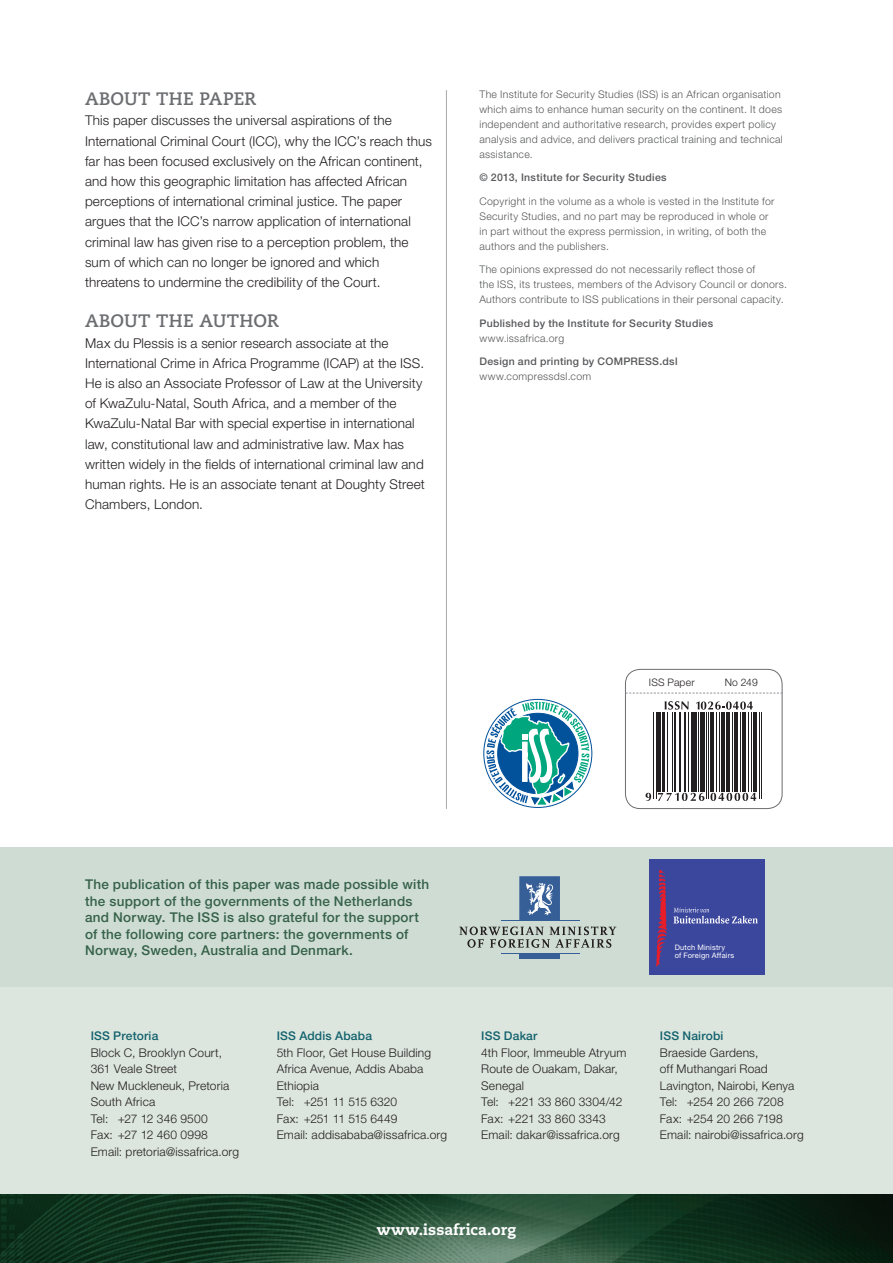
<style>
.page{position:relative;width:893px;height:1263px;background:#fff}
.page>*{position:absolute;margin:0;border:0;box-sizing:border-box;transform-origin:0 0}
.t1{font:700 18px "Caecilia LT Std";letter-spacing:.01em;color:#6c6d70}
.t2{font:800 15px "Caecilia LT Std";letter-spacing:.005em;color:#fff}
.t3{font:300 13.5px/20.2px "Helvetica Neue LT Std";letter-spacing:.01em;color:#231f20}
.t4{font:500 13.5px/16.5px "Helvetica Neue LT Std";letter-spacing:.02em;color:#356149}
.t5{font:300 12px/16.5px "Helvetica Neue LT Std";letter-spacing:.015em;color:#231f20}
.t6{font:500 12px "Helvetica Neue LT Std";letter-spacing:.015em;color:#12626d}
.t7{font:300 10.5px/15px "Helvetica Neue LT Std";letter-spacing:.03em;color:#57585a}
.t8{font:500 10.5px "Helvetica Neue LT Std";letter-spacing:.03em;color:#57585a}
.t9{font:300 10.35px "Helvetica Neue LT Std";letter-spacing:.02em;color:#231f20}
.t10{font:7.5px/7.5px "Helvetica Neue LT Std";letter-spacing:.02em;color:#fff}
</style>
<div class="page">
<hr style="left:446px;top:90px;width:1px;height:719px;background:#a8a9ad">
<div style="left:0;top:847px;width:893px;height:140px;background:#cfdcd3"></div>
<svg style="left:482px;top:698px;width:111px;height:111px"></svg>
<svg style="left:486px;top:702px;width:103px;height:104px"></svg>
<div style="left:0;top:987px;width:893px;height:209px;background:#dce5de"></div>
<img style="left:0;top:1195px;width:893px;height:68px">
<div style="left:625px;top:669px;width:157px;height:140px;border:1px solid #6c6d70;border-radius:15px"></div>
<svg style="left:626px;top:693px;width:156px;height:1px"></svg>
<hr style="left:653px;top:712px;width:1px;height:86px;background:#231f20">
<hr style="left:656px;top:712px;width:1px;height:86px;background:#231f20">
<hr style="left:658px;top:712px;width:3px;height:79px;background:#231f20">
<hr style="left:662px;top:712px;width:2px;height:79px;background:#231f20">
<hr style="left:667px;top:712px;width:1px;height:79px;background:#231f20">
<hr style="left:672px;top:712px;width:1px;height:79px;background:#231f20">
<hr style="left:674px;top:712px;width:2px;height:79px;background:#231f20">
<hr style="left:678px;top:712px;width:2px;height:79px;background:#231f20">
<hr style="left:684px;top:712px;width:2px;height:79px;background:#231f20">
<hr style="left:688px;top:712px;width:1px;height:79px;background:#231f20">
<hr style="left:691px;top:712px;width:2px;height:79px;background:#231f20">
<hr style="left:694px;top:712px;width:3px;height:79px;background:#231f20">
<hr style="left:698px;top:712px;width:1px;height:79px;background:#231f20">
<div style="left:700px;top:712px;width:5px;height:79px;background:#231f20"></div>
<hr style="left:706px;top:712px;width:1px;height:86px;background:#231f20">
<hr style="left:708px;top:712px;width:1px;height:86px;background:#231f20">
<hr style="left:711px;top:712px;width:3px;height:79px;background:#231f20">
<hr style="left:716px;top:712px;width:1px;height:79px;background:#231f20">
<hr style="left:719px;top:712px;width:1px;height:79px;background:#231f20">
<hr style="left:721px;top:712px;width:3px;height:79px;background:#231f20">
<hr style="left:727px;top:712px;width:3px;height:79px;background:#231f20">
<hr style="left:732px;top:712px;width:1px;height:79px;background:#231f20">
<hr style="left:735px;top:712px;width:3px;height:79px;background:#231f20">
<hr style="left:740px;top:712px;width:1px;height:79px;background:#231f20">
<hr style="left:743px;top:712px;width:3px;height:79px;background:#231f20">
<hr style="left:748px;top:712px;width:1px;height:79px;background:#231f20">
<hr style="left:751px;top:712px;width:1px;height:79px;background:#231f20">
<hr style="left:753px;top:712px;width:3px;height:79px;background:#231f20">
<hr style="left:759px;top:712px;width:1px;height:86px;background:#231f20">
<hr style="left:761px;top:712px;width:1px;height:86px;background:#231f20">
<svg style="left:645px;top:793px;width:6px;height:8px"></svg>
<svg style="left:658px;top:793px;width:46px;height:8px"></svg>
<svg style="left:710px;top:793px;width:46px;height:8px"></svg>
<svg style="left:665px;top:701px;width:24px;height:9px"></svg>
<svg style="left:696px;top:701px;width:57px;height:9px"></svg>
<svg style="left:459px;top:926px;width:157px;height:22px"></svg>
<hr style="left:501px;top:953px;width:78px;height:1px;background:#365e97">
<div style="left:519px;top:953px;width:41px;height:5px;background:#365e97"></div>
<hr style="left:501px;top:920px;width:78px;height:1px;background:#365e97">
<div style="left:519px;top:876px;width:41px;height:45px;background:#365e97"></div>
<svg style="left:526px;top:883px;width:27px;height:32px"></svg>
<div style="left:649px;top:860px;width:116px;height:115px;background:#3b479d"></div>
<svg style="left:656px;top:869px;width:11px;height:98px"></svg>
<svg style="left:673px;top:907px;width:85px;height:16px"></svg>
<h1 class="t1" style="left:85px;top:88px;width:173px">ABOUT THE PAPER</h1>
<p class="t3" style="left:85px;top:110px;width:348px">This paper discusses the universal aspirations of the International Criminal Court (ICC), why the ICC’s reach thus far has been focused exclusively on the African continent, and how this geographic limitation has affected African perceptions of international criminal justice. The paper argues that the ICC’s narrow application of international criminal law has given rise to a perception problem, the sum of which can no longer be ignored and which threatens to undermine the credibility of the Court.</p>
<h1 class="t1" style="left:85px;top:311px;width:195px">ABOUT THE AUTHOR</h1>
<p class="t3" style="left:85px;top:332px;width:341px">Max du Plessis is a senior research associate at the International Crime in Africa Programme (ICAP) at the ISS.<br>He is also an Associate Professor of Law at the University of KwaZulu-Natal, South Africa, and a member of the KwaZulu-Natal Bar with special expertise in international law, constitutional law and administrative law. Max has written widely in the fields of international criminal law and human rights. He is an associate tenant at Doughty Street Chambers, London.</p>
<p class="t7" style="left:479px;top:86px;width:305px">The Institute for Security Studies (ISS) is an African organisation which aims to enhance human security on the continent. It does independent and authoritative research, provides expert policy analysis and advice, and delivers practical training and technical assistance.</p>
<p class="t8" style="left:479px;top:171px;width:189px">© 2013, Institute for Security Studies</p>
<p class="t7" style="left:479px;top:193px;width:297px">Copyright in the volume as a whole is vested in the Institute for Security Studies, and no part may be reproduced in whole or in part without the express permission, in writing, of both the authors and the publishers.</p>
<p class="t7" style="left:479px;top:262px;width:309px">The opinions expressed do not necessarily reflect those of<br>the ISS, its trustees, members of the Advisory Council or donors.<br>Authors contribute to ISS publications in their personal capacity.</p>
<p class="t8" style="left:479px;top:317px;width:235px">Published by the Institute for Security Studies</p>
<p class="t7" style="left:479px;top:330px;width:86px">www.issafrica.org</p>
<p class="t8" style="left:479px;top:355px;width:200px">Design and printing by COMPRESS.dsl</p>
<p class="t7" style="left:479px;top:369px;width:113px">www.compressdsl.com</p>
<p class="t9" style="left:649px;top:675px;width:47px">ISS Paper</p>
<p class="t9" style="left:725px;top:675px;width:35px">No 249</p>
<p class="t4" style="left:85px;top:876px;width:346px">The publication of this paper was made possible with the support of the governments of the Netherlands and Norway. The ISS is also grateful for the support of the following core partners: the governments of Norway, Sweden, Australia and Denmark.</p>
<p class="t6" style="left:91px;top:1029px;width:69px">ISS Pretoria</p>
<p class="t5" style="left:91px;top:1044px;width:150px">Block C, Brooklyn Court,<br>361 Veale Street<br>New Muckleneuk, Pretoria<br>South Africa<br>Tel: +27 12 346 9500<br>Fax: +27 12 460 0998<br>Email: pretoria@issafrica.org</p>
<p class="t6" style="left:277px;top:1029px;width:97px">ISS Addis Ababa</p>
<p class="t5" style="left:277px;top:1044px;width:172px">5th Floor, Get House Building<br>Africa Avenue, Addis Ababa<br>Ethiopia<br>Tel: +251 11 515 6320<br>Fax: +251 11 515 6449<br>Email: addisababa@issafrica.org</p>
<p class="t6" style="left:481px;top:1029px;width:58px">ISS Dakar</p>
<p class="t5" style="left:481px;top:1044px;width:147px">4th Floor, Immeuble Atryum<br>Route de Ouakam, Dakar,<br>Senegal<br>Tel: +221 33 860 3304/42<br>Fax: +221 33 860 3343<br>Email: dakar@issafrica.org</p>
<p class="t10" style="left:675px;top:944px;width:61px">Dutch Ministry<br>of Foreign Affairs</p>
<p class="t6" style="left:660px;top:1029px;width:65px">ISS Nairobi</p>
<p class="t5" style="left:660px;top:1044px;width:145px">Braeside Gardens,<br>off Muthangari Road<br>Lavington, Nairobi, Kenya<br>Tel: +254 20 266 7208<br>Fax: +254 20 266 7198<br>Email: nairobi@issafrica.org</p>
<p class="t2" style="left:377px;top:1220px;width:141px">WWW.ISSAFRICA.ORG</p>
<p class="t2" style="left:321px;top:1228px;width:252px">ISS PAPER 241 • NOVEMBER 2012</p>
</div>
